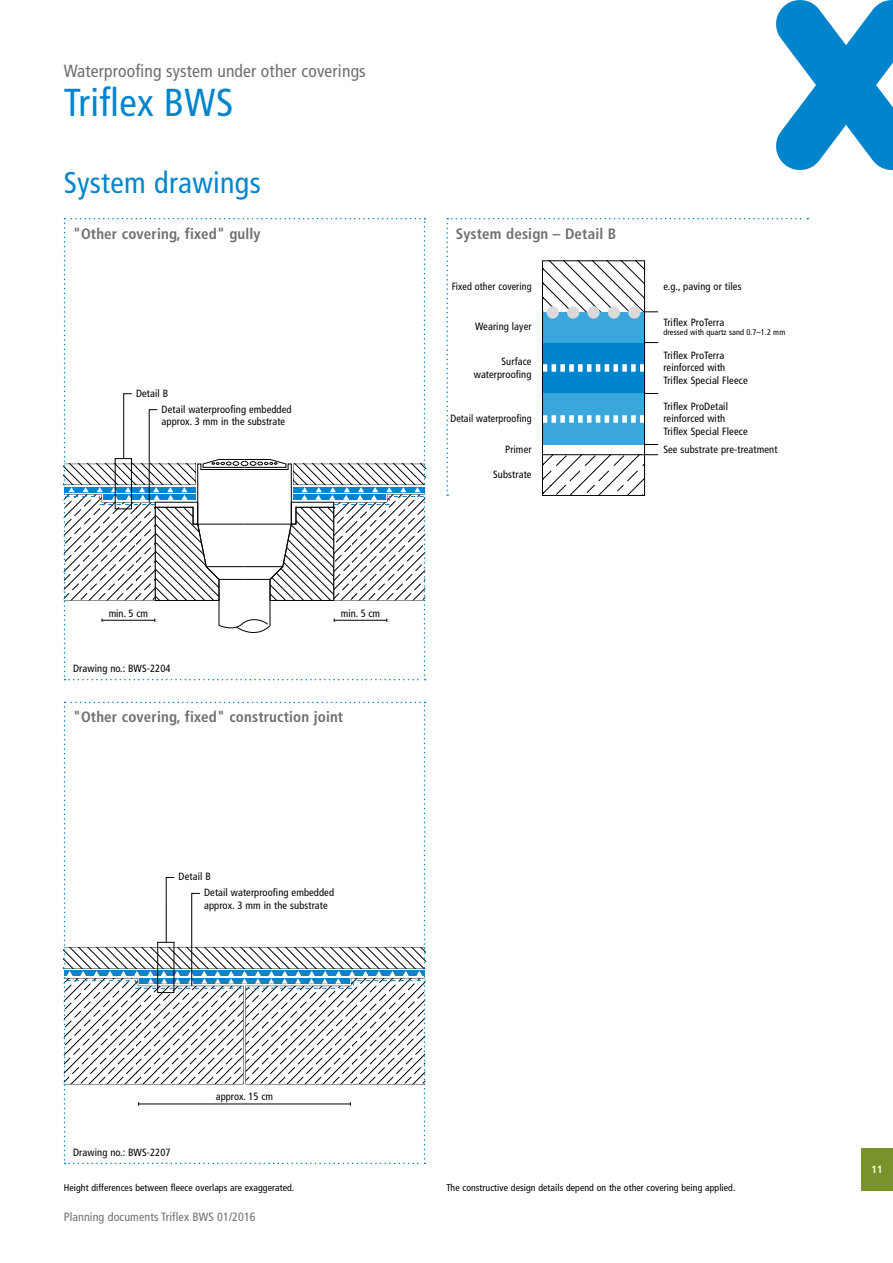
<style>
.page{position:relative;width:893px;height:1263px;background:#fff}
.page>*{position:absolute;margin:0;border:0;box-sizing:border-box;transform-origin:0 0}
.t1{font:condensed 39px "Frutiger LT Pro";letter-spacing:.01em;color:#0085cd}
.t2{font:condensed 30px "Frutiger LT Pro";letter-spacing:.01em;color:#0085cd}
.t3{font:condensed 17.55px "Frutiger LT Pro";letter-spacing:.01em;color:#6f6f6e}
.t4{font:700 condensed 15px "Frutiger LT Pro";letter-spacing:.01em;color:#6f6f6e}
.t5{font:condensed 12px "Frutiger LT Pro";letter-spacing:.01em;color:#6f6f6e}
.t6{font:condensed 10.5px/12.8px "Frutiger LT Pro";letter-spacing:.01em;color:#000}
.t7{font:condensed 10.5px "Frutiger LT Pro";letter-spacing:.01em;color:#000;scale:.96 1}
.t8{font:700 condensed 10.5px "Frutiger LT Pro";color:#fff}
.t9{font:condensed 9.75px "Frutiger LT Pro";letter-spacing:.01em;color:#000}
.t10{font:condensed 8.25px "Frutiger LT Pro";letter-spacing:.01em;color:#000}
</style>
<div class="page">
<div style="left:861px;top:1148px;width:32px;height:43px;background:#799229"></div>
<svg style="left:776px;top:0;width:117px;height:170px"></svg>
<svg style="left:446px;top:218px;width:362px;height:278px"></svg>
<div style="left:542px;top:260px;width:103px;height:236px;border:1px solid #000"></div>
<svg style="left:64px;top:218px;width:361px;height:462px"></svg>
<svg style="left:64px;top:702px;width:361px;height:462px"></svg>
<h3 class="t3" style="left:64px;top:61px;width:304px">Waterproofing system under other coverings</h3>
<h1 class="t1" style="left:64px;top:80px;width:171px">Triflex BWS</h1>
<h2 class="t2" style="left:64px;top:165px;width:199px">System drawings</h2>
<h3 class="t4" style="left:73px;top:224px;width:189px">"Other covering, fixed" gully</h3>
<p class="t6" style="left:162px;top:385px;width:131px;line-height:15.9px;text-indent:-26px">Detail B<br>Detail waterproofing embedded</p>
<p class="t6" style="left:162px;top:415px;width:125px">approx. 3 mm in the substrate</p>
<p class="t6" style="left:109px;top:607px;width:41px">min. 5 cm</p>
<p class="t6" style="left:341px;top:607px;width:41px">min. 5 cm</p>
<p class="t6" style="left:73px;top:662px;width:99px">Drawing no.: BWS-2204</p>
<h3 class="t4" style="left:73px;top:708px;width:272px">"Other covering, fixed" construction joint</h3>
<p class="t6" style="left:204px;top:869px;width:131px;line-height:15.9px;text-indent:-26px">Detail B<br>Detail waterproofing embedded</p>
<p class="t6" style="left:204px;top:899px;width:125px">approx. 3 mm in the substrate</p>
<h3 class="t4" style="left:456px;top:224px;width:162px">System design – Detail B</h3>
<p class="t7" style="left:452px;top:280px;width:84px">Fixed other covering</p>
<p class="t6" style="left:475px;top:320px;width:58px">Wearing layer</p>
<p class="t6" style="left:663px;top:280px;width:80px">e.g., paving or tiles</p>
<p class="t6" style="left:663px;top:316px;width:62px">Triflex ProTerra</p>
<p class="t10" style="left:663px;top:327px;width:123px">dressed with quartz sand 0.7–1.2 mm</p>
<p class="t6" style="left:474px;top:355px;width:59px;text-align:right">Surface waterproofing</p>
<p class="t6" style="left:663px;top:349px;width:86px">Triflex ProTerra reinforced with<br>Triflex Special Fleece</p>
<p class="t7" style="left:450px;top:413px;width:86px">Detail waterproofing</p>
<p class="t6" style="left:505px;top:443px;width:28px">Primer</p>
<p class="t6" style="left:493px;top:468px;width:40px">Substrate</p>
<p class="t6" style="left:663px;top:400px;width:86px">Triflex ProDetail reinforced with<br>Triflex Special Fleece</p>
<p class="t6" style="left:663px;top:443px;width:116px">See substrate pre-treatment</p>
<p class="t6" style="left:73px;top:1146px;width:99px">Drawing no.: BWS-2207</p>
<p class="t6" style="left:216px;top:1090px;width:59px">approx. 15 cm</p>
<p class="t9" style="left:64px;top:1181px;width:232px">Height differences between fleece overlaps are exaggerated.</p>
<p class="t9" style="left:446px;top:1181px;width:290px">The constructive design details depend on the other covering being applied.</p>
<p class="t5" style="left:64px;top:1210px;width:193px">Planning documents Triflex BWS 01/2016</p>
<p class="t8" style="left:871px;top:1163px;width:13px">11</p>
</div>
